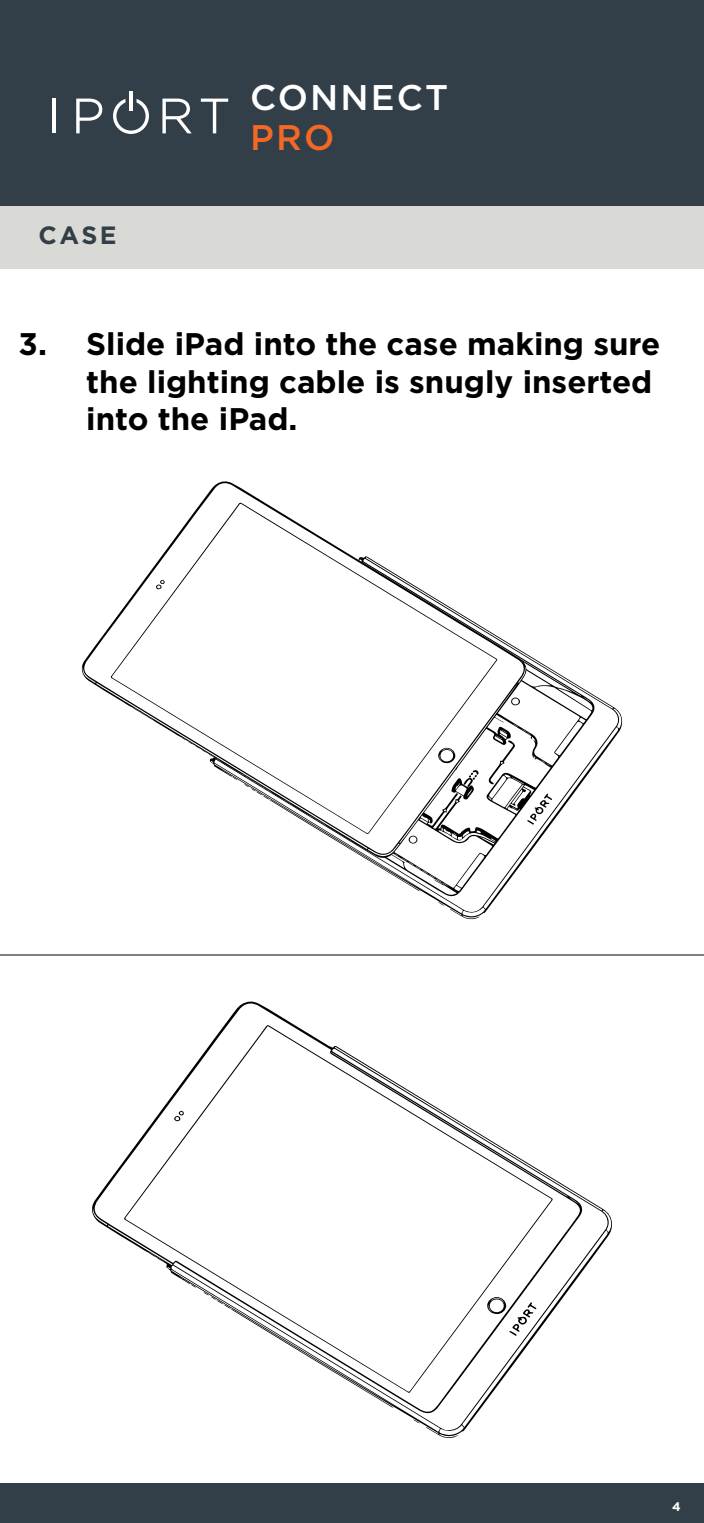
<style>
.page{position:relative;width:704px;height:1523px;background:#fff}
.page>*{position:absolute;margin:0;border:0;box-sizing:border-box;transform-origin:0 0}
.t1{font:500 35.62px "Gotham";letter-spacing:.055em;color:#fff}
.t2{font:500 35.62px "Gotham";color:#f36824}
.t3{font:700 31.25px/37.5px "Gotham";color:#000}
.t4{font:700 25px "Gotham";color:#333f48}
.t5{font:700 12.5px "Gotham";color:#fff}
</style>
<div class="page">
<div style="left:0;top:0;width:703px;height:236px;background:#333f48"></div>
<div style="left:0;top:1483px;width:703px;height:39px;background:#333f48"></div>
<hr style="left:52px;top:99px;width:3px;height:34px;background:#fff">
<svg style="left:76px;top:99px;width:26px;height:34px"></svg>
<svg style="left:162px;top:99px;width:29px;height:34px"></svg>
<svg style="left:201px;top:99px;width:27px;height:34px"></svg>
<hr style="left:129px;top:91px;width:4px;height:20px;background:#fff">
<svg style="left:113px;top:99px;width:36px;height:35px"></svg>
<div style="left:0;top:206px;width:703px;height:62px;background:#d9d9d6"></div>
<svg style="left:92px;top:1001px;width:520px;height:437px"></svg>
<svg style="left:412px;top:1419px;width:8px;height:4px"></svg>
<svg style="left:203px;top:1392px;width:190px;height:15px"></svg>
<svg style="left:123px;top:1024px;width:430px;height:368px"></svg>
<svg style="left:174px;top:1110px;width:10px;height:11px"></svg>
<svg style="left:487px;top:1297px;width:49px;height:39px"></svg>
<svg style="left:419px;top:655px;width:204px;height:264px"></svg>
<svg style="left:437px;top:902px;width:7px;height:3px"></svg>
<svg style="left:528px;top:793px;width:24px;height:32px"></svg>
<svg style="left:81px;top:481px;width:446px;height:377px"></svg>
<svg style="left:110px;top:502px;width:387px;height:332px"></svg>
<svg style="left:231px;top:602px;width:288px;height:289px"></svg>
<svg style="left:156px;top:580px;width:8px;height:9px"></svg>
<hr style="left:0;top:954px;width:703px;height:1px;background:#000">
<p class="t4" style="left:38px;top:221px;width:80px">CASE</p>
<p class="t1" style="left:250px;top:77px;width:199px">CONNECT</p>
<p class="t2" style="left:250px;top:117px;width:85px">PRO</p>
<p class="t3" style="left:86px;top:325px;width:575px;text-indent:-68px">3. Slide iPad into the case making sure the lighting cable is snugly inserted into the iPad.</p>
<p class="t5" style="left:671px;top:1498px;width:10px">4</p>
</div>
